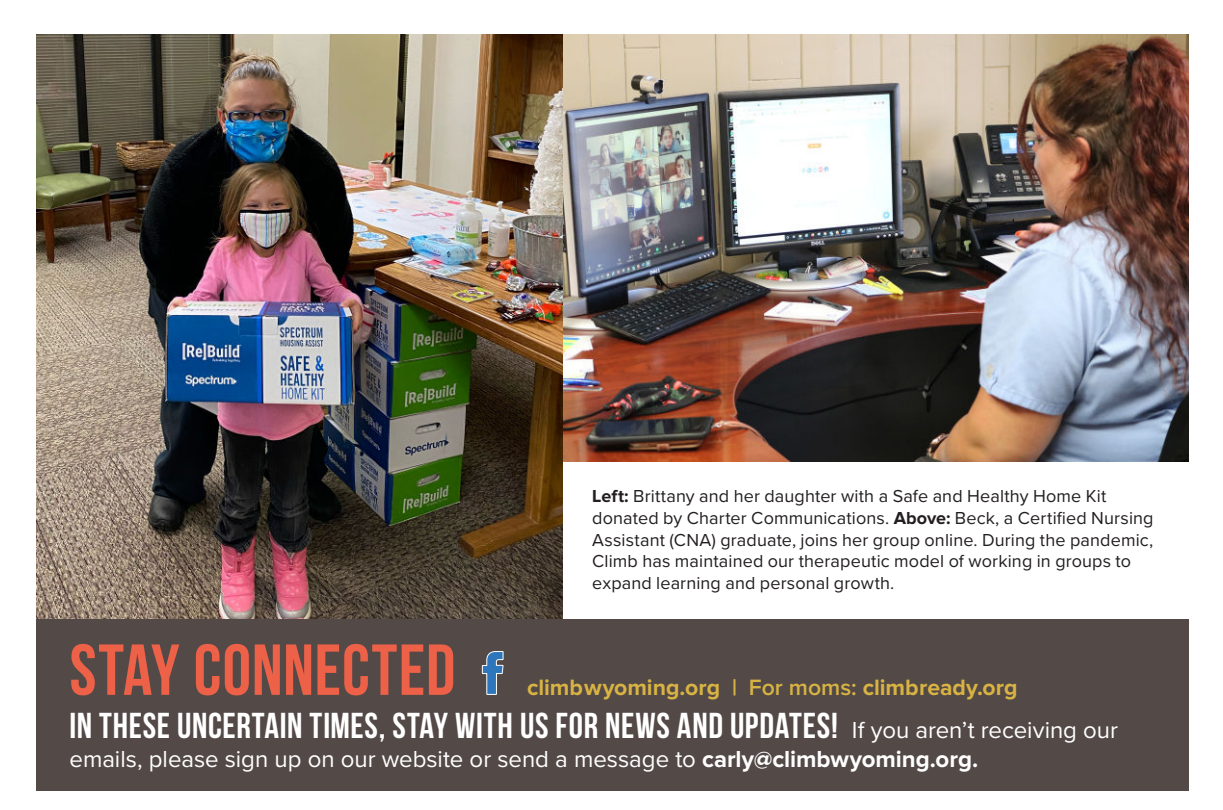
<style>
.page{position:relative;width:1223px;height:810px;background:#fff}
.page>*{position:absolute;margin:0;border:0;box-sizing:border-box;transform-origin:0 0}
.t1{font:700 72px "Bebas Neue";letter-spacing:.01em;color:#ed6148}
.t2{font:700 36px "Bebas Neue";letter-spacing:.02em;color:#fff}
.t3{font:24px "Proxima Nova";color:#fff}
.t4{font:700 23px "Proxima Nova";color:#d8b343}
.t5{font:18px/21.6px "Proxima Nova";letter-spacing:.005em;color:#231f20}
.s1{font-weight:700}
.s2{font-weight:600}
.s3{font-family:"Proxima Nova";font-weight:400;font-size:24px}
</style>
<div class="page">
<div style="left:36px;top:619px;width:1152px;height:171px;background:#534946"></div>
<svg style="left:481px;top:651px;width:23px;height:44px"></svg>
<img style="left:562px;top:34px;width:626px;height:428px">
<img style="left:36px;top:34px;width:526px;height:585px">
<h1 class="t1" style="left:69px;top:644px;width:387px">STAY CONNECTED</h1>
<p class="t5" style="left:592px;top:487px;width:562px"><span class="s1">Left:</span> Brittany and her daughter with a Safe and Healthy Home Kit donated by Charter Communications. <span class="s1">Above:</span> Beck, a Certified Nursing Assistant (CNA) graduate, joins her group online. During the pandemic, Climb has maintained our therapeutic model of working in groups to expand learning and personal growth.</p>
<p class="t4" style="left:527px;top:678px;width:492px">climbwyoming.org | <span class="s2">For moms:</span> climbready.org</p>
<h2 class="t2" style="left:69px;top:713px;width:1049px">IN THESE UNCERTAIN TIMES, STAY WITH US FOR NEWS AND UPDATES! <span class="s3">If you aren’t receiving our</span></h2>
<h3 class="t3" style="left:69px;top:749px;width:909px">emails, please sign up on our website or send a message to <span class="s1">carly@climbwyoming.org.</span></h3>
</div>
